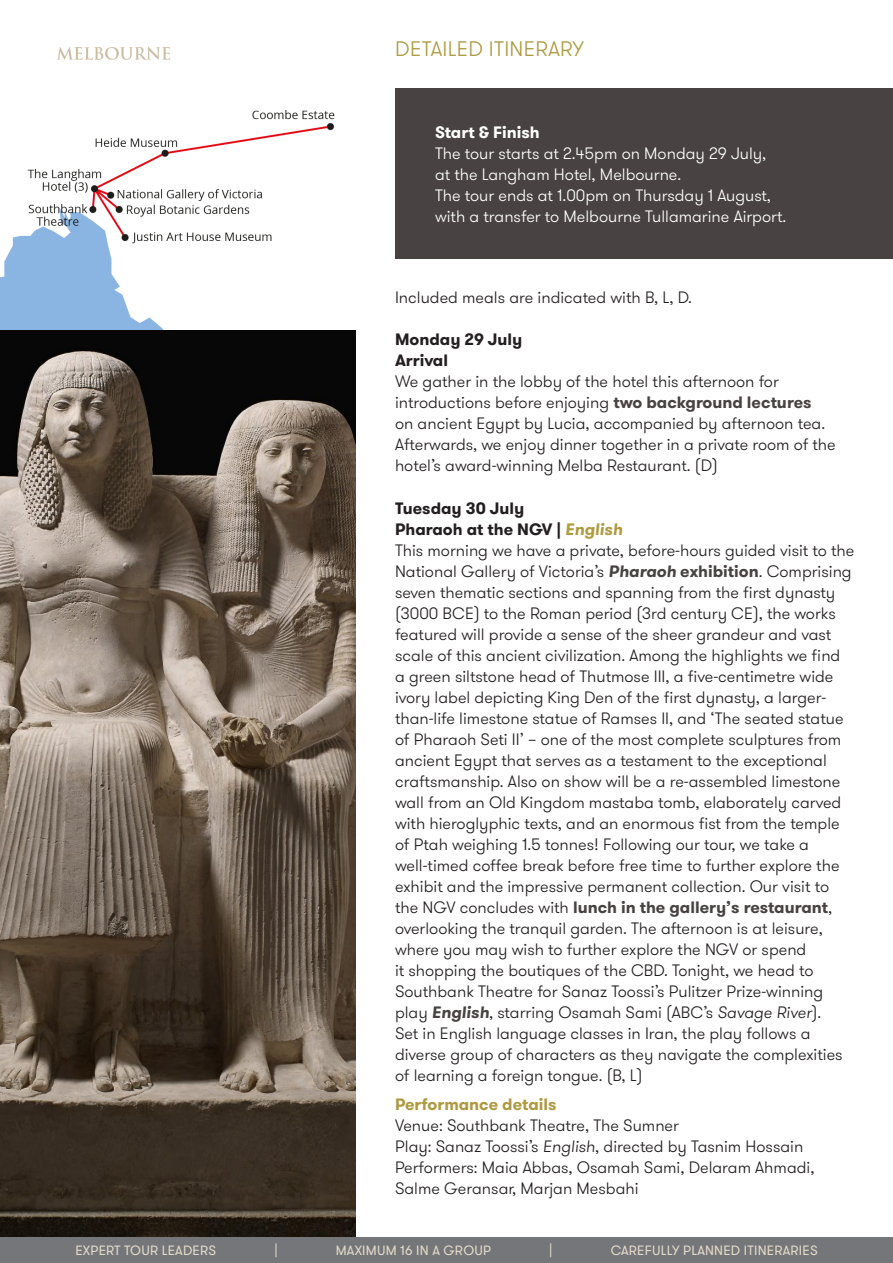
<style>
.page{position:relative;width:893px;height:1263px;background:#fff}
.page>*{position:absolute;margin:0;border:0;box-sizing:border-box;transform-origin:0 0}
.t1{font:300 21px "GT Walsheim";letter-spacing:.015em;color:#ad9a41}
.t2{font:300 16.5px/21px "GT Walsheim";color:#231f20}
.t3{font:300 16.5px/21px "GT Walsheim";color:#fff}
.t4{font:13.5px "GT Walsheim";letter-spacing:.015em;color:#e2d9c8}
.s1{font-weight:700}
.s2{font-weight:700;color:#484342}
.s3{font-weight:700;font-style:italic;color:#ad9a41}
.s4{font-weight:700;font-style:italic;color:#484342}
.s5{font-style:italic}
.s6{font-weight:700;color:#ad9a41}
</style>
<div class="page">
<img style="left:0;top:47px;width:355px;height:1190px">
<div style="left:0;top:1237px;width:893px;height:26px;background:#757679"></div>
<div style="left:395px;top:88px;width:498px;height:171px;background:#484342"></div>
<hr style="left:0;top:170px;width:1px;height:346px;background:#231f20">
<hr style="left:0;top:526px;width:1px;height:346px;background:#231f20">
<hr style="left:0;top:882px;width:1px;height:346px;background:#231f20">
<p class="t1" style="left:395px;top:36px;width:190px">DETAILED ITINERARY</p>
<p class="t3" style="left:435px;top:122px;width:353px"><span class="s1">Start &amp; Finish<br></span>The tour starts at 2.45pm on Monday 29 July,<br>at the Langham Hotel, Melbourne.<br>The tour ends at 1.00pm on Thursday 1 August, with a transfer to Melbourne Tullamarine Airport.</p>
<p class="t2" style="left:395px;top:287px;width:298px">Included meals are indicated with B, L, D.</p>
<p class="t2" style="left:395px;top:329px;width:442px"><span class="s1">Monday 29 July<br>Arrival<br></span>We gather in the lobby of the hotel this afternoon for introductions before enjoying <span class="s2">two background lectures<br></span>on ancient Egypt by Lucia, accompanied by afternoon tea.<br>Afterwards, we enjoy dinner together in a private room of the hotel’s award-winning Melba Restaurant. (D)</p>
<p class="t2" style="left:395px;top:498px;width:461px"><span class="s1">Tuesday 30 July<br>Pharaoh at the NGV |</span> <span class="s3">English<br></span>This morning we have a private, before-hours guided visit to the National Gallery of Victoria’s <span class="s4">Pharaoh</span> <span class="s2">exhibition</span>. Comprising seven thematic sections and spanning from the first dynasty (3000 BCE) to the Roman period (3rd century CE), the works featured will provide a sense of the sheer grandeur and vast scale of this ancient civilization. Among the highlights we find<br>a green siltstone head of Thutmose III, a five-centimetre wide ivory label depicting King Den of the first dynasty, a larger&shy;than-life limestone statue of Ramses II, and ‘The seated statue of Pharaoh Seti II’ – one of the most complete sculptures from ancient Egypt that serves as a testament to the exceptional craftsmanship. Also on show will be a re-assembled limestone wall from an Old Kingdom mastaba tomb, elaborately carved with hieroglyphic texts, and an enormous fist from the temple of Ptah weighing 1.5 tonnes! Following our tour, we take a well-timed coffee break before free time to further explore the exhibit and the impressive permanent collection. Our visit to the NGV concludes with <span class="s2">lunch in the gallery’s restaurant</span>, overlooking the tranquil garden. The afternoon is at leisure, where you may wish to further explore the NGV or spend<br>it shopping the boutiques of the CBD. Tonight, we head to Southbank Theatre for Sanaz Toossi’s Pulitzer Prize-winning play <span class="s4">English</span>, starring Osamah Sami (ABC’s <span class="s5">Savage River</span>).<br>Set in English language classes in Iran, the play follows a diverse group of characters as they navigate the complexities of learning a foreign tongue. (B, L)</p>
<p class="t2" style="left:395px;top:1094px;width:421px"><span class="s6">Performance details<br></span>Venue: Southbank Theatre, The Sumner<br>Play: Sanaz Toossi’s <span class="s5">English</span>, directed by Tasnim Hossain Performers: Maia Abbas, Osamah Sami, Delaram Ahmadi, Salme Geransar, Marjan Mesbahi</p>
<p class="t4" style="left:75px;top:1242px;width:142px">EXPERT TOUR LEADERS</p>
<p class="t4" style="left:274px;top:1242px;width:5px">|</p>
<p class="t4" style="left:336px;top:1242px;width:157px">MAXIMUM 16 IN A GROUP</p>
<p class="t4" style="left:549px;top:1242px;width:5px">|</p>
<p class="t4" style="left:611px;top:1242px;width:208px">CAREFULLY PLANNED ITINERARIES</p>
</div>
